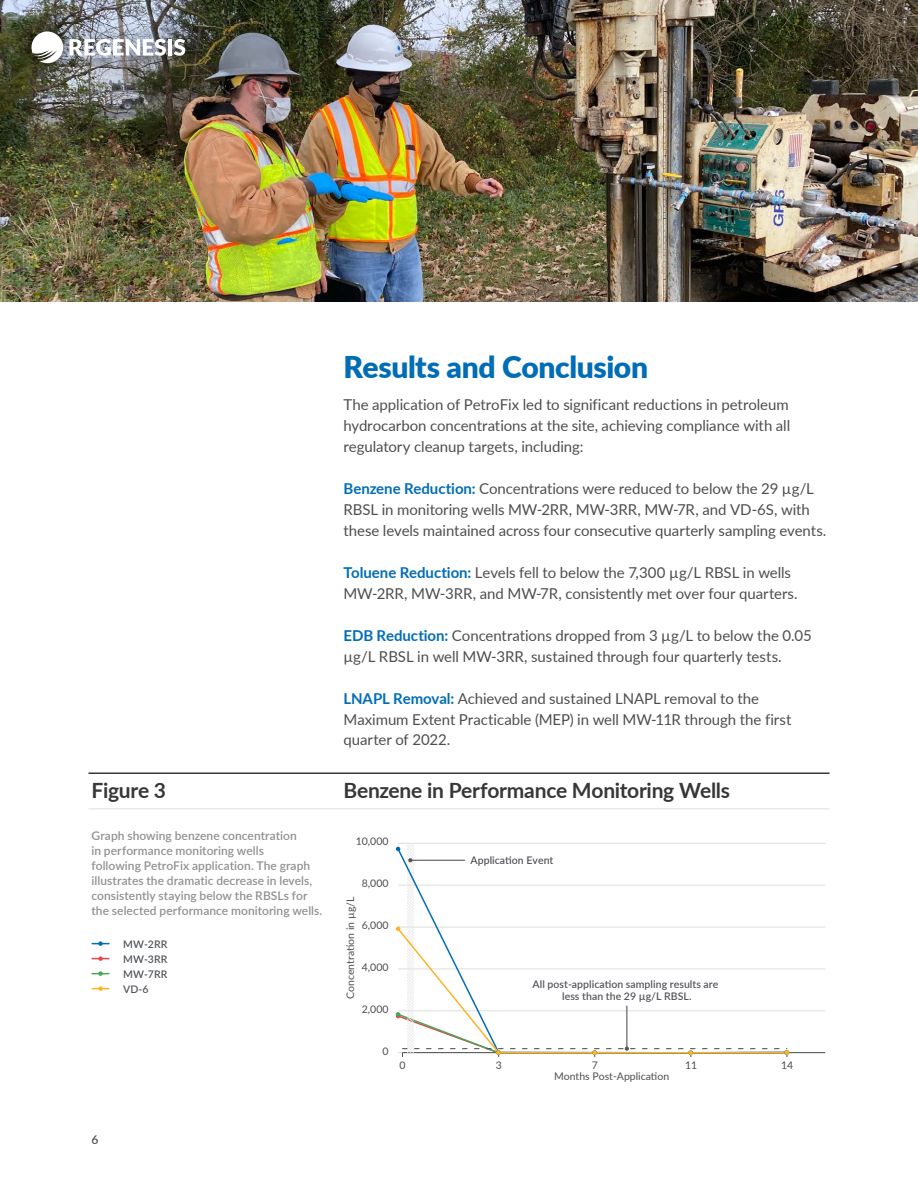
<style>
.page{position:relative;width:918px;height:1188px;background:#fff}
.page>*{position:absolute;margin:0;border:0;box-sizing:border-box;transform-origin:0 0}
.t1{font:900 30px "Lato";letter-spacing:-.015em;color:#006db6}
.t2{font:700 21px "Lato";letter-spacing:-.01em;color:#373737}
.t3{font:15px/21px "Lato";letter-spacing:-.005em;color:#4e4e4e}
.t4{font:600 12px/15px "Lato";letter-spacing:.005em;color:#909090}
.t5{font:600 12px "Lato";color:#4e4e4e}
.t6{font:600 10.5px/15px "Lato";letter-spacing:.005em;color:#52555b;text-align:center}
.t7{font:10.5px "Lato";color:#4e4e4e}
.s1{font-weight:700;color:#006db6}
</style>
<div class="page">
<img style="left:0;top:0;width:918px;height:302px">
<hr style="left:88px;top:772px;width:742px;height:2px;background:#373737">
<hr style="left:88px;top:808px;width:742px;height:1px;background:#dedede">
<hr style="left:398px;top:843px;width:427px;height:1px;background:#dedede">
<hr style="left:398px;top:885px;width:427px;height:1px;background:#dedede">
<hr style="left:398px;top:927px;width:427px;height:1px;background:#dedede">
<hr style="left:398px;top:969px;width:427px;height:1px;background:#dedede">
<hr style="left:398px;top:1011px;width:427px;height:1px;background:#dedede">
<hr style="left:403px;top:1052px;width:422px;height:1px;background:#4e4e4e">
<svg style="left:396px;top:844px;width:393px;height:213px"></svg>
<svg style="left:92px;top:941px;width:18px;height:5px"></svg>
<svg style="left:92px;top:956px;width:18px;height:5px"></svg>
<svg style="left:92px;top:971px;width:18px;height:5px"></svg>
<svg style="left:92px;top:986px;width:18px;height:5px"></svg>
<div style="left:10px;top:10px;width:199px;height:75px;background:#000;opacity:.55"></div>
<svg style="left:32px;top:32px;width:31px;height:31px"></svg>
<svg style="left:69px;top:39px;width:97px;height:17px"></svg>
<hr style="left:168px;top:39px;width:4px;height:17px;background:#fff">
<svg style="left:174px;top:39px;width:17px;height:17px"></svg>
<h1 class="t1" style="left:344px;top:344px;width:306px">Results and Conclusion</h1>
<p class="t3" style="left:344px;top:393px;width:448px;text-align:justify">The application of PetroFix led to significant reductions in petroleum hydrocarbon concentrations at the site, achieving compliance with all regulatory cleanup targets, including:</p>
<p class="t3" style="left:344px;top:477px;width:485px"><span class="s1">Benzene Reduction:</span> Concentrations were reduced to below the 29 µg/L<br>RBSL in monitoring wells MW-2RR, MW-3RR, MW-7R, and VD-6S, with these levels maintained across four consecutive quarterly sampling events.</p>
<p class="t3" style="left:344px;top:561px;width:456px"><span class="s1">Toluene Reduction:</span> Levels fell to below the 7,300 µg/L RBSL in wells<br>MW-2RR, MW-3RR, and MW-7R, consistently met over four quarters.</p>
<p class="t3" style="left:344px;top:624px;width:470px"><span class="s1">EDB Reduction:</span> Concentrations dropped from 3 µg/L to below the 0.05 µg/L RBSL in well MW-3RR, sustained through four quarterly tests.</p>
<p class="t3" style="left:344px;top:687px;width:449px"><span class="s1">LNAPL Removal:</span> Achieved and sustained LNAPL removal to the<br>Maximum Extent Practicable (MEP) in well MW-11R through the first quarter of 2022.</p>
<h2 class="t2" style="left:92px;top:775px;width:76px">Figure 3</h2>
<h2 class="t2" style="left:344px;top:775px;width:388px">Benzene in Performance Monitoring Wells</h2>
<p class="t4" style="left:92px;top:828px;width:232px">Graph showing benzene concentration<br>in performance monitoring wells<br>following PetroFix application. The graph illustrates the dramatic decrease in levels, consistently staying below the RBSLs for the selected performance monitoring wells.</p>
<p class="t7" style="left:356px;top:833px;width:34px">10,000</p>
<p class="t6" style="left:471px;top:852px;width:84px">Application Event</p>
<p class="t7" style="left:362px;top:875px;width:28px">8,000</p>
<p class="t7" style="left:343px;top:999px;width:104px;rotate:-90deg">Concentration in µg/L</p>
<p class="t7" style="left:362px;top:917px;width:28px">6,000</p>
<p class="t6" style="left:123px;top:936px;width:46px;text-align:justify">MW-2RR MW-3RR MW-7RR VD-6</p>
<p class="t7" style="left:362px;top:960px;width:28px">4,000</p>
<p class="t6" style="left:533px;top:977px;width:187px;line-height:12.6px">All post-application sampling results are less than the 29 µg/L RBSL.</p>
<p class="t7" style="left:362px;top:1002px;width:28px">2,000</p>
<p class="t5" style="left:92px;top:1131px;width:8px">6</p>
<p class="t7" style="left:382px;top:1044px;width:8px">0</p>
<p class="t7" style="left:399px;top:1058px;width:8px">0</p>
<p class="t7" style="left:496px;top:1058px;width:8px">3</p>
<p class="t7" style="left:592px;top:1058px;width:8px">7</p>
<p class="t7" style="left:685px;top:1058px;width:14px">11</p>
<p class="t7" style="left:781px;top:1058px;width:14px">14</p>
<p class="t7" style="left:554px;top:1069px;width:117px">Months Post-Application</p>
</div>
